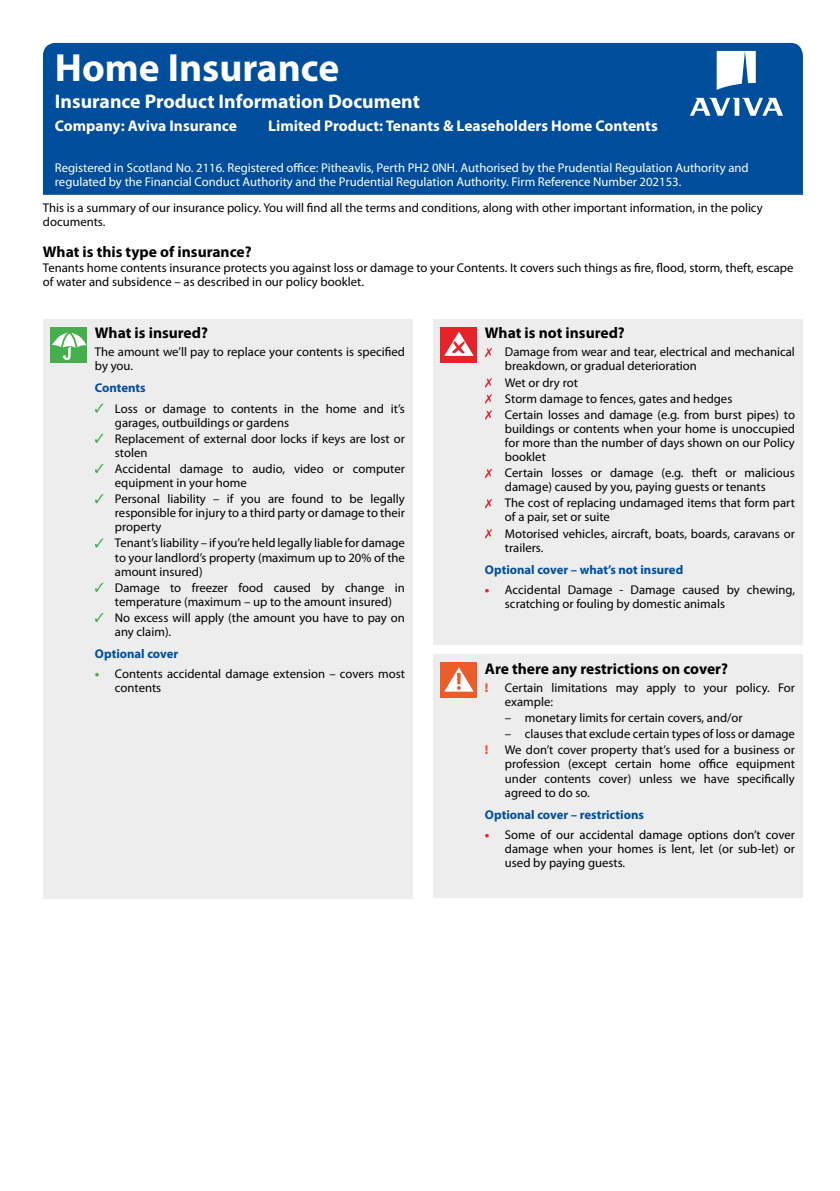
<style>
.page{position:relative;width:840px;height:1191px;background:#fff}
.page>*{position:absolute;margin:0;border:0;box-sizing:border-box;transform-origin:0 0}
.t1{font:700 39.4px "Myriad Pro";color:#fff}
.t2{font:700 19.8px "Myriad Pro";color:#fff}
.t3{font:700 15.6px "Myriad Pro";color:#000}
.t4{font:700 15.6px "Myriad Pro";color:#fff}
.t5{font:12.6px/14px "Myriad Pro";color:#000}
.t6{font:12.6px/14px "Myriad Pro";color:#fff}
.t7{font:700 12.6px "Myriad Pro";color:#004e9b}
.t8{font:900 12.6px "Myriad Pro";color:#eb5c2b}
.s1{font-weight:900;color:#46ae4c}
.s2{font-weight:900;color:#e52329}
</style>
<div class="page">
<div style="left:43px;top:43px;width:759px;height:152px;background:#004e9b"></div>
<div style="left:43px;top:319px;width:369px;height:579px;background:#ededed"></div>
<div style="left:51px;top:327px;width:36px;height:36px;background:#46ae4c"></div>
<svg style="left:52px;top:332px;width:34px;height:29px"></svg>
<svg style="left:95px;top:403px;width:8px;height:9px"></svg>
<svg style="left:95px;top:434px;width:8px;height:9px"></svg>
<svg style="left:95px;top:464px;width:8px;height:9px"></svg>
<svg style="left:95px;top:494px;width:8px;height:9px"></svg>
<svg style="left:95px;top:538px;width:8px;height:9px"></svg>
<svg style="left:95px;top:583px;width:8px;height:9px"></svg>
<svg style="left:95px;top:613px;width:8px;height:9px"></svg>
<svg style="left:716px;top:51px;width:39px;height:39px"></svg>
<svg style="left:689px;top:98px;width:93px;height:18px"></svg>
<div style="left:432px;top:319px;width:370px;height:325px;background:#ededed"></div>
<svg style="left:485px;top:348px;width:7px;height:9px"></svg>
<svg style="left:485px;top:378px;width:7px;height:9px"></svg>
<svg style="left:485px;top:394px;width:7px;height:9px"></svg>
<svg style="left:485px;top:410px;width:7px;height:9px"></svg>
<svg style="left:485px;top:469px;width:7px;height:9px"></svg>
<svg style="left:485px;top:499px;width:7px;height:9px"></svg>
<svg style="left:485px;top:529px;width:7px;height:9px"></svg>
<div style="left:440px;top:327px;width:36px;height:36px;background:#e52329"></div>
<svg style="left:444px;top:331px;width:29px;height:25px"></svg>
<div style="left:432px;top:654px;width:370px;height:244px;background:#ededed"></div>
<div style="left:440px;top:662px;width:36px;height:36px;background:#eb5c2b"></div>
<svg style="left:444px;top:667px;width:29px;height:24px"></svg>
<h1 class="t1" style="left:55px;top:42px;width:285px">Home Insurance</h1>
<h2 class="t2" style="left:55px;top:89px;width:366px">Insurance Product Information Document</h2>
<p class="t4" style="left:55px;top:115px;width:183px">Company: Aviva Insurance</p>
<p class="t4" style="left:268px;top:115px;width:391px">Limited Product: Tenants &amp; Leaseholders Home Contents</p>
<p class="t6" style="left:55px;top:161px;width:695px">Registered in Scotland No. 2116. Registered office: Pitheavlis, Perth PH2 0NH. Authorised by the Prudential Regulation Authority and regulated by the Financial Conduct Authority and the Prudential Regulation Authority. Firm Reference Number 202153.</p>
<p class="t5" style="left:43px;top:201px;width:721px">This is a summary of our insurance policy. You will find all the terms and conditions, along with other important information, in the policy documents.</p>
<p class="t3" style="left:43px;top:242px;width:210px">What is this type of insurance?</p>
<p class="t5" style="left:43px;top:260px;width:751px">Tenants home contents insurance protects you against loss or damage to your Contents. It covers such things as fire, flood, storm, theft, escape of water and subsidence – as described in our policy booklet.</p>
<p class="t3" style="left:95px;top:323px;width:114px">What is insured?</p>
<p class="t5" style="left:95px;top:345px;width:311px">The amount we’ll pay to replace your contents is specified by you.</p>
<p class="t7" style="left:95px;top:380px;width:52px">Contents</p>
<p class="t5" style="left:115px;top:401px;width:291px">Loss or damage to contents in the home and it’s garages, outbuildings or gardens</p>
<p class="t5" style="left:115px;top:432px;width:291px">Replacement of external door locks if keys are lost or stolen</p>
<p class="t5" style="left:115px;top:462px;width:291px">Accidental damage to audio, video or computer equipment in your home</p>
<p class="t5" style="left:115px;top:492px;width:291px;text-align:justify">Personal liability – if you are found to be legally responsible for injury to a third party or damage to their property</p>
<p class="t5" style="left:115px;top:536px;width:291px;text-align:justify">Tenant’s liability – if you’re held legally liable for damage to your landlord’s property (maximum up to 20% of the amount insured)</p>
<p class="t5" style="left:115px;top:581px;width:291px">Damage to freezer food caused by change in temperature (maximum – up to the amount insured)</p>
<p class="t5" style="left:115px;top:611px;width:291px">No excess will apply (the amount you have to pay on any claim).</p>
<p class="t7" style="left:95px;top:645px;width:85px">Optional cover</p>
<p class="t5" style="left:115px;top:667px;width:291px;text-indent:-20px"><span class="s1">•</span> Contents accidental damage extension – covers most contents</p>
<p class="t3" style="left:484px;top:323px;width:141px">What is not insured?</p>
<p class="t5" style="left:504px;top:345px;width:291px">Damage from wear and tear, electrical and mechanical breakdown, or gradual deterioration</p>
<p class="t5" style="left:504px;top:374px;width:291px;line-height:16px">Wet or dry rot<br>Storm damage to fences, gates and hedges<br>Certain losses and damage (e.g. from burst pipes) to</p>
<p class="t5" style="left:504px;top:422px;width:291px;text-align:justify">buildings or contents when your home is unoccupied for more than the number of days shown on our Policy booklet</p>
<p class="t5" style="left:504px;top:466px;width:291px">Certain losses or damage (e.g. theft or malicious damage) caused by you, paying guests or tenants</p>
<p class="t5" style="left:504px;top:496px;width:291px">The cost of replacing undamaged items that form part of a pair, set or suite</p>
<p class="t5" style="left:504px;top:526px;width:291px">Motorised vehicles, aircraft, boats, boards, caravans or trailers.</p>
<p class="t7" style="left:484px;top:561px;width:200px">Optional cover – what’s not insured</p>
<p class="t5" style="left:504px;top:583px;width:291px;text-indent:-20px"><span class="s2">•</span> Accidental Damage - Damage caused by chewing, scratching or fouling by domestic animals</p>
<p class="t3" style="left:484px;top:658px;width:244px">Are there any restrictions on cover?</p>
<p class="t8" style="left:484px;top:679px;width:5px">!</p>
<p class="t5" style="left:504px;top:681px;width:291px">Certain limitations may apply to your policy. For example:</p>
<p class="t5" style="left:504px;top:711px;width:239px">– monetary limits for certain covers, and/or</p>
<p class="t5" style="left:504px;top:727px;width:291px">– clauses that exclude certain types of loss or damage</p>
<p class="t8" style="left:484px;top:741px;width:5px">!</p>
<p class="t5" style="left:504px;top:743px;width:291px;text-align:justify">We don’t cover property that’s used for a business or profession (except certain home office equipment under contents cover) unless we have specifically agreed to do so.</p>
<p class="t7" style="left:484px;top:806px;width:160px">Optional cover – restrictions</p>
<p class="t5" style="left:504px;top:828px;width:291px;text-align:justify;text-indent:-20px"><span class="s2">•</span> Some of our accidental damage options don’t cover damage when your homes is lent, let (or sub-let) or used by paying guests.</p>
</div>
